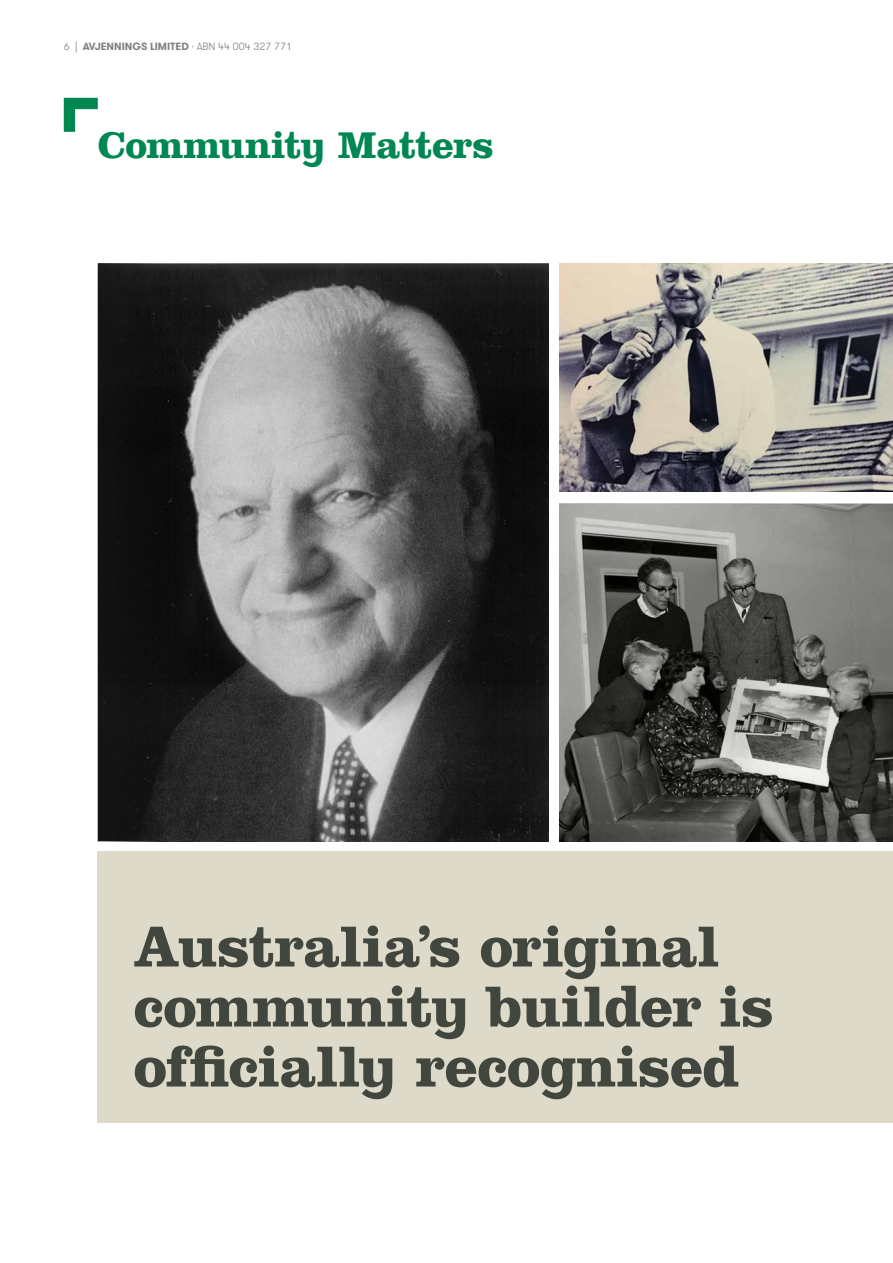
<style>
.page{position:relative;width:893px;height:1263px;background:#fff}
.page>*{position:absolute;margin:0;border:0;box-sizing:border-box;transform-origin:0 0}
.t1{font:60px/60px "Clarendon For AV Jennings";letter-spacing:-.02em;color:#41463e}
.t2{font:39px "Clarendon For AV Jennings";letter-spacing:-.015em;color:#008752}
.t3{font:300 10.5px "GT Walsheim";color:#808285}
.s1{font-weight:700}
</style>
<div class="page">
<div style="left:98px;top:851px;width:795px;height:272px;background:#dddac9"></div>
<svg style="left:64px;top:98px;width:34px;height:34px"></svg>
<img style="left:98px;top:264px;width:450px;height:577px">
<img style="left:560px;top:504px;width:333px;height:337px">
<img style="left:560px;top:264px;width:333px;height:228px">
<p class="t3" style="left:64px;top:40px;width:230px">6 | <span class="s1">AVJENNINGS LIMITED</span> · ABN 44 004 327 771</p>
<p class="t2" style="left:98px;top:121px;width:398px">Community Matters</p>
<p class="t1" style="left:134px;top:916px;width:642px">Australia’s original community builder is officially recognised</p>
</div>
